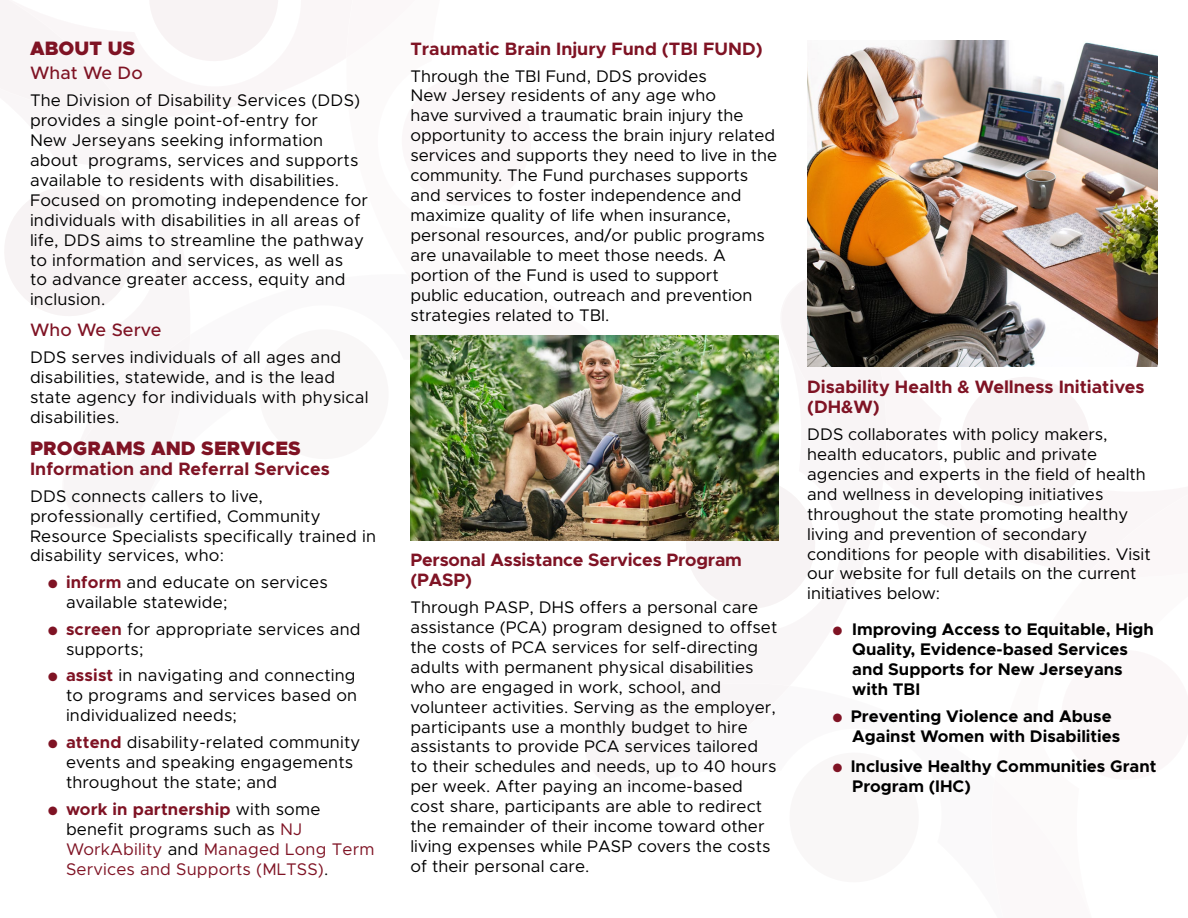
<style>
.page{position:relative;width:1188px;height:918px;background:#fff}
.page>*{position:absolute;margin:0;border:0;box-sizing:border-box;transform-origin:0 0}
.body_text{font:900 19.5px "Metropolis";letter-spacing:.005em;color:#7f1324}
.body_text-2{font:700 18px/20px "Metropolis";color:#7f1324}
.body_text-3{font:500 18px "Metropolis";letter-spacing:.005em;color:#7f1324}
.body_text-4{font:16.8px/20px "Metropolis";letter-spacing:.005em;color:#000}
.body_text-5{font:700 16.8px/20px "Metropolis";color:#000}
.body_text-6{font:16.8px/20px "Metropolis";letter-spacing:.01em;color:#7f1324}
.s1{color:#7f1324}
.s2{font-weight:700;color:#7f1324}
.s3{font-weight:700}
.s4{color:#000}
</style>
<div class="page">
<svg style="left:686px;top:275px;width:205px;height:333px"></svg>
<svg style="left:961px;top:377px;width:129px;height:129px"></svg>
<svg style="left:0;top:0;width:129px;height:117px"></svg>
<svg style="left:5px;top:187px;width:128px;height:129px"></svg>
<svg style="left:150px;top:0;width:128px;height:61px"></svg>
<img style="left:410px;top:335px;width:368px;height:206px">
<img style="left:808px;top:40px;width:350px;height:326px">
<p class="body_text" style="left:30px;top:35px;width:107px">ABOUT US</p>
<p class="body_text-3" style="left:30px;top:62px;width:114px">What We Do</p>
<p class="body_text-4" style="left:30px;top:90px;width:340px">The Division of Disability Services (DDS) provides a single point-of-entry for<br>New Jerseyans seeking information about programs, services and supports available to residents with disabilities.<br>Focused on promoting independence for individuals with disabilities in all areas of life, DDS aims to streamline the pathway to information and services, as well as<br>to advance greater access, equity and inclusion.</p>
<p class="body_text-3" style="left:30px;top:319px;width:133px">Who We Serve</p>
<p class="body_text-4" style="left:30px;top:347px;width:340px">DDS serves individuals of all ages and disabilities, statewide, and is the lead state agency for individuals with physical disabilities.</p>
<p class="body_text" style="left:30px;top:436px;width:272px">PROGRAMS AND SERVICES</p>
<p class="body_text-2" style="left:30px;top:459px;width:301px">Information and Referral Services</p>
<p class="body_text-4" style="left:30px;top:486px;width:348px">DDS connects callers to live, professionally certified, Community Resource Specialists specifically trained in disability services, who:</p>
<p class="body_text-4" style="left:66px;top:572px;width:263px;text-indent:-18px"><span class="s1">●</span> <span class="s2">inform</span> and educate on services available statewide;</p>
<p class="body_text-4" style="left:66px;top:619px;width:296px;text-indent:-18px"><span class="s1">●</span> <span class="s2">screen</span> for appropriate services and supports;</p>
<p class="body_text-4" style="left:66px;top:666px;width:293px;text-align:justify;text-indent:-18px"><span class="s1">●</span> <span class="s2">assist</span> in navigating and connecting to programs and services based on individualized needs;</p>
<p class="body_text-4" style="left:66px;top:732px;width:296px;text-indent:-18px"><span class="s1">●</span> <span class="s2">attend</span> disability-related community events and speaking engagements throughout the state; and</p>
<p class="body_text-6" style="left:66px;top:799px;width:310px;text-indent:-18px">● <span class="s3">work in partnership</span> <span class="s4">with some benefit programs such as</span> NJ<br>WorkAbility <span class="s4">and</span> Managed Long Term<br>Services and Supports (MLTSS)<span class="s4">.</span></p>
<p class="body_text-2" style="left:410px;top:39px;width:354px">Traumatic Brain Injury Fund (TBI FUND)</p>
<p class="body_text-4" style="left:410px;top:66px;width:368px">Through the TBI Fund, DDS provides<br>New Jersey residents of any age who<br>have survived a traumatic brain injury the opportunity to access the brain injury related services and supports they need to live in the community. The Fund purchases supports and services to foster independence and maximize quality of life when insurance, personal resources, and/or public programs are unavailable to meet those needs. A portion of the Fund is used to support<br>public education, outreach and prevention strategies related to TBI.</p>
<p class="body_text-2" style="left:410px;top:550px;width:333px">Personal Assistance Services Program (PASP)</p>
<p class="body_text-4" style="left:410px;top:597px;width:368px">Through PASP, DHS offers a personal care assistance (PCA) program designed to offset the costs of PCA services for self-directing adults with permanent physical disabilities who are engaged in work, school, and volunteer activities. Serving as the employer, participants use a monthly budget to hire assistants to provide PCA services tailored to their schedules and needs, up to 40 hours per week. After paying an income-based cost share, participants are able to redirect the remainder of their income toward other living expenses while PASP covers the costs of their personal care.</p>
<p class="body_text-2" style="left:807px;top:377px;width:339px">Disability Health &amp; Wellness Initiatives (DH&amp;W)</p>
<p class="body_text-4" style="left:807px;top:424px;width:345px">DDS collaborates with policy makers, health educators, public and private agencies and experts in the field of health and wellness in developing initiatives throughout the state promoting healthy living and prevention of secondary conditions for people with disabilities. Visit our website for full details on the current initiatives below:</p>
<p class="body_text-5" style="left:852px;top:620px;width:303px;text-indent:-20px"><span class="s1">●</span> Improving Access to Equitable, High<br>Quality, Evidence-based Services and Supports for New Jerseyans with TBI</p>
<p class="body_text-5" style="left:852px;top:706px;width:270px;text-indent:-20px"><span class="s1">●</span> Preventing Violence and Abuse<br>Against Women with Disabilities</p>
<p class="body_text-5" style="left:852px;top:756px;width:306px;text-indent:-20px"><span class="s1">●</span> Inclusive Healthy Communities Grant<br>Program (IHC)</p>
</div>
